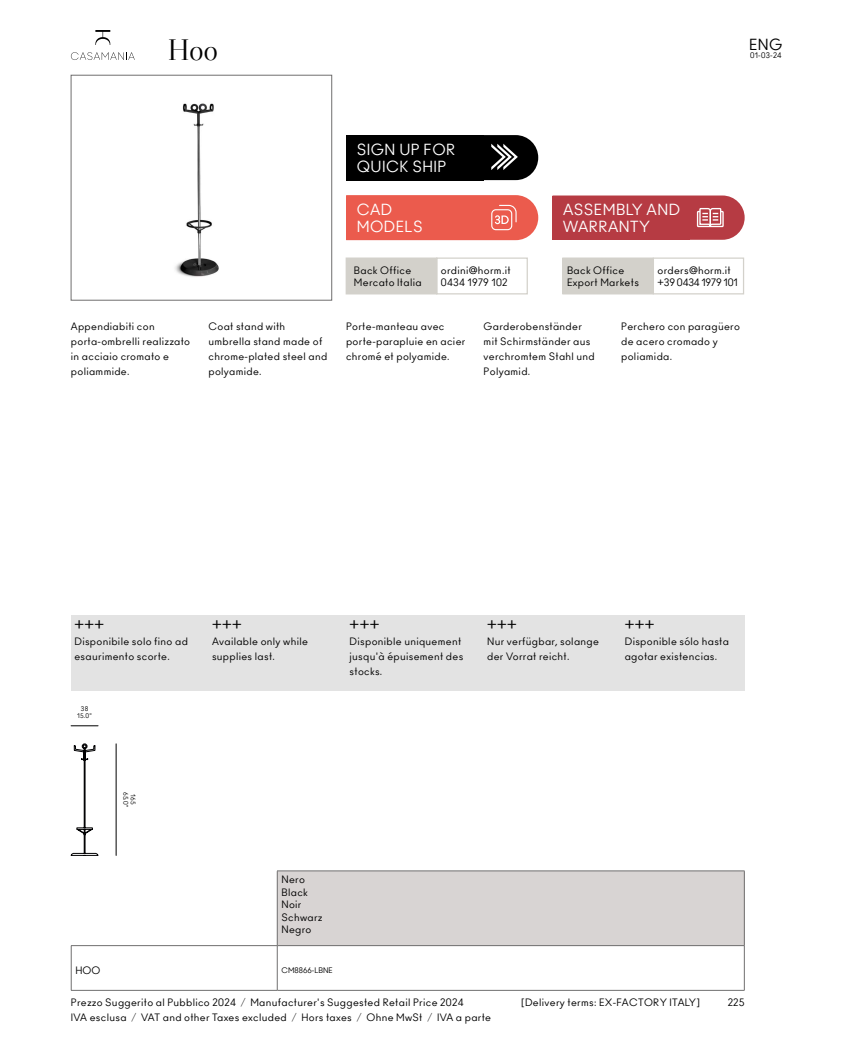
<style>
.page{position:relative;width:851px;height:1046px;background:#fff}
.page>*{position:absolute;margin:0;border:0;box-sizing:border-box;transform-origin:0 0}
.t1{font:30px "Electra LT Display";color:#000}
.t2{font:15px/17.5px "Ano";letter-spacing:.03em;color:#fff}
.t3{font:15px "Ano";color:#000}
.t4{font:10px/15px "Ano";letter-spacing:.03em;color:#000}
.t5{font:10px/12.5px "Ano";letter-spacing:.005em;color:#000}
.t6{font:7.5px "Ano";color:#000}
.t7{font:6.25px/7.5px "Ano";letter-spacing:.03em;color:#000;text-align:center}
.s1{font-family:"Ano Half"}
</style>
<div class="page">
<svg style="left:71px;top:52px;width:64px;height:8px"></svg>
<svg style="left:95px;top:30px;width:15px;height:15px"></svg>
<img style="left:175px;top:103px;width:44px;height:174px">
<div style="left:71px;top:75px;width:261px;height:225px;border:1px solid #706f6f"></div>
<svg style="left:71px;top:743px;width:27px;height:112px"></svg>
<hr style="left:116px;top:743px;width:1px;height:112px;background:#000">
<svg style="left:71px;top:725px;width:27px;height:1px"></svg>
<div style="left:71px;top:615px;width:673px;height:75px;background:#e3e3e3"></div>
<div style="left:277px;top:870px;width:467px;height:75px;background:#d8d4d3"></div>
<hr style="left:277px;top:871px;width:1px;height:74px;background:#706f6f">
<hr style="left:277px;top:870px;width:467px;height:1px;background:#706f6f">
<hr style="left:744px;top:871px;width:1px;height:74px;background:#706f6f">
<hr style="left:71px;top:945px;width:1px;height:44px;background:#706f6f">
<hr style="left:71px;top:945px;width:206px;height:1px;background:#706f6f">
<hr style="left:277px;top:945px;width:467px;height:1px;background:#706f6f">
<hr style="left:277px;top:945px;width:1px;height:44px;background:#706f6f">
<hr style="left:744px;top:945px;width:1px;height:44px;background:#706f6f">
<hr style="left:71px;top:989px;width:206px;height:1px;background:#706f6f">
<hr style="left:277px;top:989px;width:467px;height:1px;background:#706f6f">
<div style="left:346px;top:258px;width:90px;height:36px;background:#d3d1cb"></div>
<div style="left:345px;top:257px;width:92px;height:37px;border:1px solid #d3d1cb"></div>
<div style="left:436px;top:257px;width:92px;height:37px;border:1px solid #d3d1cb"></div>
<div style="left:563px;top:258px;width:90px;height:36px;background:#d3d1cb"></div>
<div style="left:562px;top:257px;width:91px;height:37px;border:1px solid #d3d1cb"></div>
<div style="left:652px;top:257px;width:92px;height:37px;border:1px solid #d3d1cb"></div>
<svg style="left:552px;top:195px;width:192px;height:45px;background:#ba464e"></svg>
<svg style="left:346px;top:195px;width:192px;height:45px;background:#ed7266"></svg>
<div style="left:346px;top:196px;width:137px;height:43px;background:#eb5b4d"></div>
<svg style="left:483px;top:135px;width:55px;height:45px;background:#2e2e2e"></svg>
<div style="left:346px;top:135px;width:137px;height:45px;background:#000"></div>
<h1 class="t1" style="left:168px;top:32px;width:50px">Hoo</h1>
<h2 class="t3" style="left:749px;top:36px;width:35px">ENG</h2>
<p class="t6" style="left:750px;top:50px;width:33px">01-03-24</p>
<h2 class="t2" style="left:356px;top:141px;width:100px">SIGN UP FOR<br>QUICK SHIP</h2>
<h2 class="t2" style="left:356px;top:201px;width:67px">CAD<br>MODELS</h2>
<h2 class="t2" style="left:563px;top:201px;width:118px">ASSEMBLY AND<br>WARRANTY</h2>
<p class="t4" style="left:354px;top:264px;width:69px;line-height:12.5px">Back Office<br>Mercato Italia</p>
<p class="t4" style="left:441px;top:264px;width:71px;line-height:12.5px">ordini@horm.it<br>0434 1979 102</p>
<p class="t4" style="left:567px;top:264px;width:73px;line-height:12.5px">Back Office<br>Export Markets</p>
<p class="t5" style="left:657px;top:264px;width:82px">orders@horm.it +39 0434 1979 101</p>
<p class="t4" style="left:71px;top:319px;width:121px">Appendiabiti con porta-ombrelli realizzato in acciaio cromato e poliammide.</p>
<p class="t4" style="left:208px;top:319px;width:120px">Coat stand with umbrella stand made of chrome-plated steel and polyamide.</p>
<p class="t4" style="left:346px;top:319px;width:121px">Porte-manteau avec porte-parapluie en acier chromé et polyamide.</p>
<p class="t4" style="left:483px;top:319px;width:113px">Garderobenständer mit Schirmständer aus verchromtem Stahl und<br>Polyamid.</p>
<p class="t4" style="left:621px;top:319px;width:120px">Perchero con paragüero de acero cromado y poliamida.</p>
<h2 class="t3" style="left:74px;top:615px;width:31px">+++</h2>
<p class="t4" style="left:74px;top:634px;width:115px">Disponibile solo fino ad esaurimento scorte.</p>
<p class="t7" style="left:77px;top:705px;width:16px">38<br>15.0"</p>
<h2 class="t3" style="left:212px;top:615px;width:31px">+++</h2>
<p class="t4" style="left:212px;top:634px;width:97px">Available only while supplies last.</p>
<h2 class="t3" style="left:349px;top:615px;width:31px">+++</h2>
<p class="t4" style="left:349px;top:634px;width:115px">Disponible uniquement jusqu'à épuisement des stocks.</p>
<h2 class="t3" style="left:487px;top:615px;width:31px">+++</h2>
<p class="t4" style="left:487px;top:634px;width:113px">Nur verfügbar, solange der Vorrat reicht.</p>
<h2 class="t3" style="left:624px;top:615px;width:31px">+++</h2>
<p class="t4" style="left:624px;top:634px;width:106px">Disponible sólo hasta agotar existencias.</p>
<p class="t7" style="left:137px;top:791px;width:17px;rotate:90deg">165<br>65.0"</p>
<p class="t4" style="left:281px;top:873px;width:43px;line-height:12.5px">Nero<br>Black<br>Noir<br>Schwarz<br>Negro</p>
<p class="t4" style="left:75px;top:962px;width:26px">HOO</p>
<p class="t6" style="left:281px;top:965px;width:53px">CM8866-LBNE</p>
<p class="t4" style="left:71px;top:994px;width:394px">Prezzo Suggerito al Pubblico 2024 <span class="s1">/</span> Manufacturer's Suggested Retail Price 2024</p>
<p class="t4" style="left:521px;top:994px;width:180px">[Delivery terms: EX-FACTORY ITALY]</p>
<p class="t4" style="left:727px;top:994px;width:18px">225</p>
<p class="t4" style="left:71px;top:1009px;width:421px">IVA esclusa <span class="s1">/</span> VAT and other Taxes excluded <span class="s1">/</span> Hors taxes <span class="s1">/</span> Ohne MwSt <span class="s1">/</span> IVA a parte</p>
</div>
